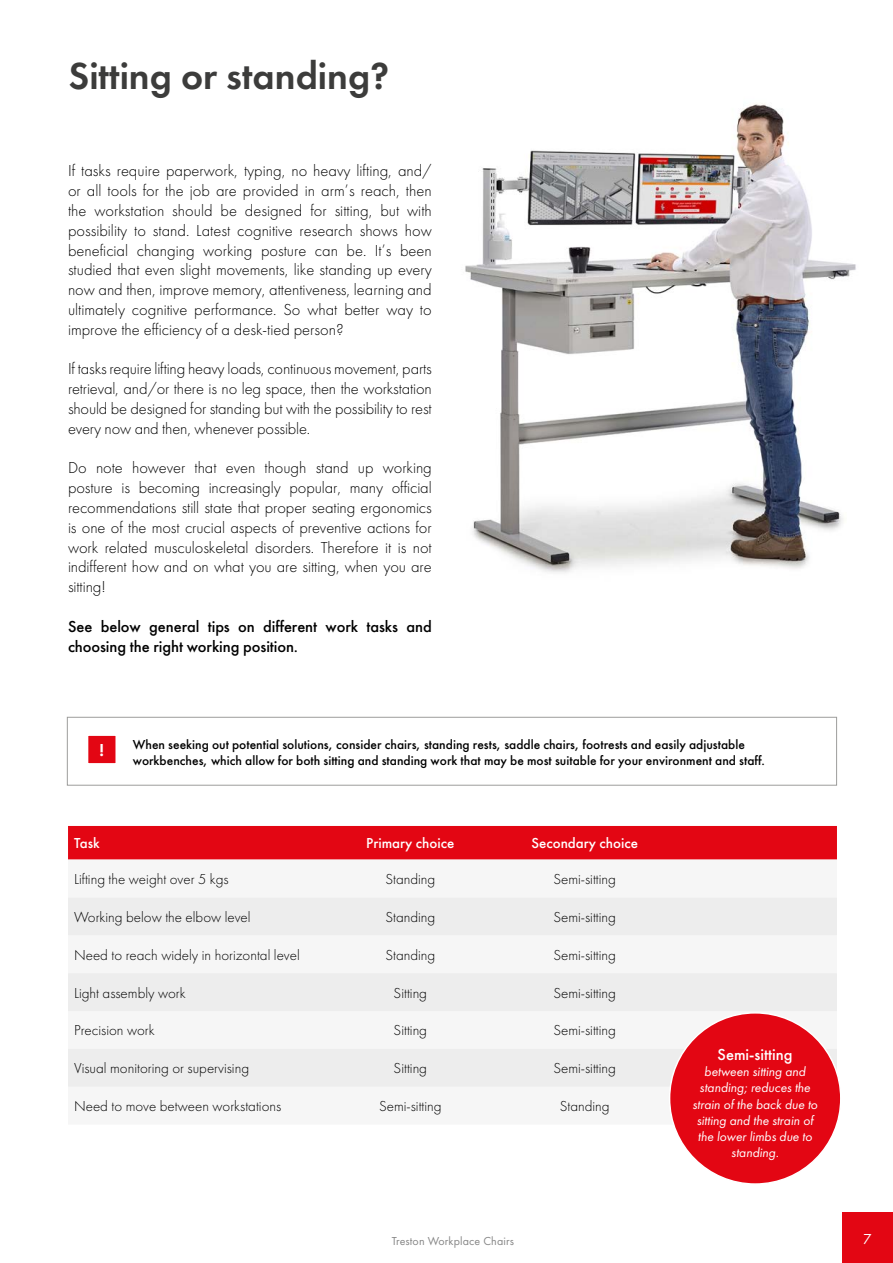
<style>
.page{position:relative;width:893px;height:1263px;background:#fff}
.page>*{position:absolute;margin:0;border:0;box-sizing:border-box;transform-origin:0 0}
.t1{font:39px "Futura Demi";color:#3c3c3b}
.t2{font:18px "Futura Demi";color:#fff}
.t3{font:300 16.5px/19.8px "Futura";letter-spacing:-.005em;color:#000;text-align:justify}
.t4{font:500 16.5px/19.8px "Futura";letter-spacing:-.005em;color:#000}
.t5{font:500 16.5px "Futura";color:#fff}
.t6{font:300 15px "Futura";color:#000}
.t7{font:500 15px "Futura";color:#fff}
.t8{font:15px "Futura";color:#fff}
.t9{font:500 13.5px/16.2px "Futura";color:#000}
.t10{font:italic 13.5px/16.2px "Futura";color:#fff;text-align:center}
.t11{font:12px "Futura";letter-spacing:.01em;color:#878787}
</style>
<div class="page">
<img style="left:465px;top:103px;width:391px;height:470px">
<div style="left:842px;top:1212px;width:51px;height:51px;background:#e30613"></div>
<div style="left:68px;top:826px;width:769px;height:34px;background:#e30613"></div>
<svg style="left:68px;top:897px;width:769px;height:190px;fill:#ededed"></svg>
<div style="left:670px;top:1013px;width:171px;height:171px;background:#e30613;border-radius:50%"></div>
<div style="left:67px;top:717px;width:770px;height:68px;background:#fff;border:1px solid #9d9d9c"></div>
<div style="left:88px;top:735px;width:28px;height:29px;background:#e30613"></div>
<div style="left:87px;top:734px;width:30px;height:30px;border:2px solid #fff"></div>
<h1 class="t1" style="left:69px;top:51px;width:322px">Sitting or standing?</h1>
<p class="t3" style="left:68px;top:161px;width:365px">If tasks require paperwork, typing, no heavy lifting, and/ or all tools for the job are provided in arm’s reach, then the workstation should be designed for sitting, but with possibility to stand. Latest cognitive research shows how beneficial changing working posture can be. It’s been studied that even slight movements, like standing up every now and then, improve memory, attentiveness, learning and ultimately cognitive performance. So what better way to improve the efficiency of a desk-tied person?</p>
<p class="t3" style="left:68px;top:359px;width:365px">If tasks require lifting heavy loads, continuous movement, parts retrieval, and/or there is no leg space, then the workstation should be designed for standing but with the possibility to rest every now and then, whenever possible.</p>
<p class="t3" style="left:68px;top:458px;width:365px">Do note however that even though stand up working posture is becoming increasingly popular, many official recommendations still state that proper seating ergonomics is one of the most crucial aspects of preventive actions for work related musculoskeletal disorders. Therefore it is not indifferent how and on what you are sitting, when you are sitting!</p>
<p class="t4" style="left:68px;top:617px;width:365px">See below general tips on different work tasks and choosing the right working position.</p>
<p class="t2" style="left:100px;top:739px;width:6px">!</p>
<p class="t9" style="left:133px;top:737px;width:634px">When seeking out potential solutions, consider chairs, standing rests, saddle chairs, footrests and easily adjustable workbenches, which allow for both sitting and standing work that may be most suitable for your environment and staff.</p>
<p class="t7" style="left:74px;top:834px;width:27px">Task</p>
<p class="t7" style="left:366px;top:834px;width:90px">Primary choice</p>
<p class="t7" style="left:531px;top:834px;width:108px">Secondary choice</p>
<p class="t6" style="left:74px;top:870px;width:156px">Lifting the weight over 5 kgs</p>
<p class="t6" style="left:385px;top:870px;width:51px">Standing</p>
<p class="t6" style="left:553px;top:870px;width:64px">Semi-sitting</p>
<p class="t6" style="left:74px;top:908px;width:178px">Working below the elbow level</p>
<p class="t6" style="left:385px;top:908px;width:51px">Standing</p>
<p class="t6" style="left:553px;top:908px;width:64px">Semi-sitting</p>
<p class="t6" style="left:74px;top:946px;width:227px">Need to reach widely in horizontal level</p>
<p class="t6" style="left:385px;top:946px;width:51px">Standing</p>
<p class="t6" style="left:553px;top:946px;width:64px">Semi-sitting</p>
<p class="t6" style="left:74px;top:984px;width:113px">Light assembly work</p>
<p class="t6" style="left:394px;top:984px;width:35px">Sitting</p>
<p class="t6" style="left:553px;top:984px;width:64px">Semi-sitting</p>
<p class="t6" style="left:74px;top:1022px;width:82px">Precision work</p>
<p class="t6" style="left:394px;top:1022px;width:35px">Sitting</p>
<p class="t6" style="left:553px;top:1022px;width:64px">Semi-sitting</p>
<p class="t6" style="left:74px;top:1060px;width:177px">Visual monitoring or supervising</p>
<p class="t6" style="left:394px;top:1060px;width:35px">Sitting</p>
<p class="t6" style="left:553px;top:1060px;width:64px">Semi-sitting</p>
<p class="t6" style="left:74px;top:1097px;width:209px">Need to move between workstations</p>
<p class="t6" style="left:379px;top:1097px;width:64px">Semi-sitting</p>
<p class="t6" style="left:560px;top:1097px;width:51px">Standing</p>
<p class="t5" style="left:717px;top:1044px;width:77px">Semi-sitting</p>
<p class="t10" style="left:692px;top:1063px;width:127px">between sitting and standing; reduces the strain of the back due to sitting and the strain of the lower limbs due to standing.</p>
<p class="t11" style="left:392px;top:1234px;width:124px">Treston Workplace Chairs</p>
<p class="t8" style="left:863px;top:1230px;width:10px">7</p>
</div>
